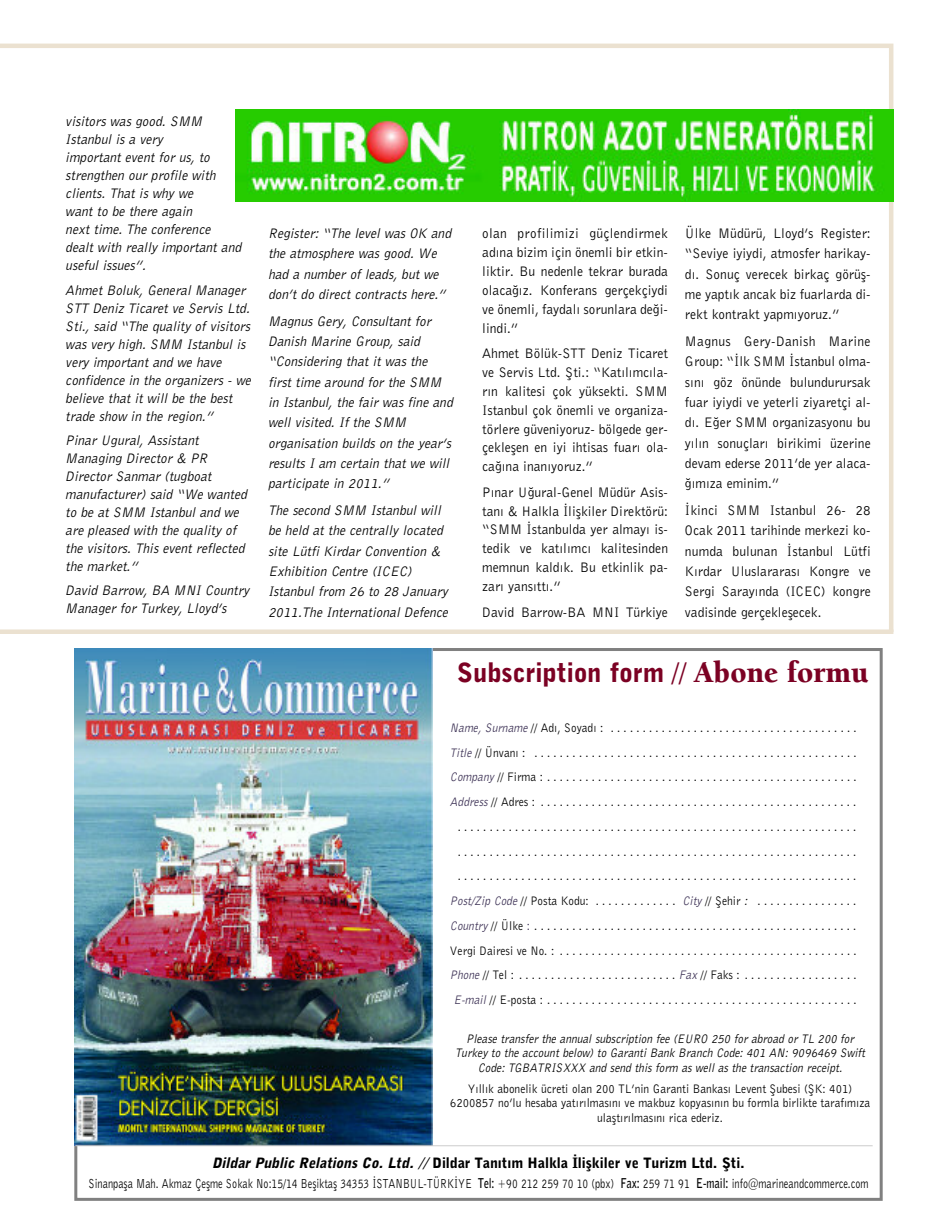
<style>
.page{position:relative;width:936px;height:1212px;background:#fff}
.page>*{position:absolute;margin:0;border:0;box-sizing:border-box;transform-origin:0 0}
.t1{font:26.25px "Bell Gothic BT Black Ti";color:#7b0123}
.t2{font:14.25px/18px "Bell Gothic BT Elek Italic Ti";color:#000;scale:.95 1}
.t3{font:14.25px/18.9px "Bell Gothic BT Roman Ti";color:#000;text-align:justify;scale:.95 1}
.t4{font:14.25px "Bell Gothic BT Black Ti";color:#000}
.t5{font:13.5px "Bell Gothic BT Roman Ti";color:#000;scale:.77 1}
.t6{font:12.75px/24.8px "Bell Gothic BT Roman Ti";color:#000;text-align:center;scale:.9 1}
.t7{font:12.75px/14.5px "Bell Gothic BT Elek Italic Ti";color:#000;text-align:center;scale:.9 1}
.s1{font-family:"Berkeley T Black";font-size:30.9px}
.s2{font-family:"Bell Gothic BT Elek Italic Ti";color:#403558}
.s3{font-family:"Bell Gothic BT Elek Italic Ti"}
.s4{color:#403558}
.s5{font-family:"Bell Gothic BT Black Elekt Italic Ti"}
.s6{font-family:"Bell Gothic BT Bold Ti"}
</style>
<div class="page">
<svg style="left:0;top:44px;width:893px;height:585px"></svg>
<div style="left:0;top:629px;width:893px;height:5px;background:#ebe1d0"></div>
<img style="left:74px;top:648px;width:358px;height:497px">
<hr style="left:75px;top:1145px;width:797px;height:1px;background:#ccc">
<img style="left:235px;top:109px;width:658px;height:93px">
<p class="t2" style="left:65px;top:112px;width:187px">visitors was good. SMM<br>Istanbul is a very<br>important event for us, to strengthen our profile with clients. That is why we<br>want to be there again<br>next time. The conference dealt with really important and useful issues”.</p>
<p class="t2" style="left:65px;top:280px;width:197px">Ahmet Boluk, General Manager<br>STT Deniz Ticaret ve Servis Ltd.<br>Sti., said “The quality of visitors was very high. SMM Istanbul is very important and we have confidence in the organizers - we believe that it will be the best trade show in the region.”</p>
<p class="t2" style="left:65px;top:431px;width:192px">Pinar Ugural, Assistant<br>Managing Director &amp; PR<br>Director Sanmar (tugboat manufacturer) said “We wanted to be at SMM Istanbul and we are pleased with the quality of the visitors. This event reflected the market.”</p>
<p class="t2" style="left:65px;top:581px;width:195px">David Barrow, BA MNI Country<br>Manager for Turkey, Lloyd’s</p>
<p class="t2" style="left:268px;top:223px;width:194px;line-height:20.2px">Register: “The level was OK and the atmosphere was good. We had a number of leads, but we don’t do direct contracts here.”</p>
<p class="t2" style="left:268px;top:310px;width:196px;line-height:20.2px">Magnus Gery, Consultant for<br>Danish Marine Group, said “Considering that it was the first time around for the SMM in Istanbul, the fair was fine and well visited. If the SMM organisation builds on the year’s results I am certain that we will participate in 2011.”</p>
<p class="t2" style="left:268px;top:500px;width:191px;line-height:20.2px">The second SMM Istanbul will be held at the centrally located site Lütfi Kirdar Convention &amp;<br>Exhibition Centre (ICEC)<br>Istanbul from 26 to 28 January<br>2011.The International Defence</p>
<p class="t3" style="left:482px;top:223px;width:197px">olan profilimizi güçlendirmek ad›na bizim için önemli bir etkin&shy;liktir. Bu nedenle tekrar burada olaca¤›z. Konferans gerçekçiydi ve önemli, faydal› sorunlara de¤i&shy;lindi.”</p>
<p class="t3" style="left:482px;top:343px;width:197px">Ahmet Bölük-STT Deniz Ticaret ve Servis Ltd. fiti.: “Kat›l›mc›la&shy;r›n kalitesi çok yüksekti. SMM Istanbul çok önemli ve organiza&shy;törlere güveniyoruz- bölgede ger&shy;çekleflen en iyi ihtisas fuar› ola&shy;ca¤›na inan›yoruz.”</p>
<p class="t3" style="left:482px;top:482px;width:197px">P›nar U¤ural-Genel Müdür Asis&shy;tan› &amp; Halkla ‹liflkiler Direktörü: “SMM ‹stanbulda yer almay› is&shy;tedik ve kat›l›mc› kalitesinden memnun kald›k. Bu etkinlik pa&shy;zar› yans›tt›.”</p>
<p class="t3" style="left:482px;top:602px;width:197px">David Barrow-BA MNI Türkiye</p>
<p class="t3" style="left:685px;top:223px;width:197px;line-height:20.2px">Ülke Müdürü, Lloyd’s Register: “Seviye iyiydi, atmosfer harikay&shy;d›. Sonuç verecek birkaç görüfl&shy;me yapt›k ancak biz fuarlarda di&shy;rekt kontrakt yapm›yoruz.”</p>
<p class="t3" style="left:685px;top:331px;width:197px;line-height:20.2px">Magnus Gery-Danish Marine Group: “‹lk SMM ‹stanbul olma&shy;s›n› göz önünde bulundurursak fuar iyiydi ve yeterli ziyaretçi al&shy;d›. E¤er SMM organizasyonu bu y›l›n sonuçlar› birikimi üzerine devam ederse 2011’de yer alaca-¤›m›za eminim.”</p>
<p class="t3" style="left:685px;top:500px;width:197px;line-height:20.2px">‹kinci SMM Istanbul 26- 28<br>Ocak 2011 tarihinde merkezi ko&shy;numda bulunan ‹stanbul Lütfi K›rdar Uluslararas› Kongre ve Sergi Saray›nda (ICEC) kongre vadisinde gerçekleflecek.</p>
<h1 class="t1" style="left:457px;top:656px;width:412px">Subscription form // <span class="s1">Abone formu</span></h1>
<p class="t6" style="left:450px;top:715px;width:453px"><span class="s2">Name, Surname</span> // Ad›, Soyad› : . . . . . . . . . . . . . . . . . . . . . . . . . . . . . . . . . . . . . . .<br><span class="s2">Title</span> // Ünvan› : . . . . . . . . . . . . . . . . . . . . . . . . . . . . . . . . . . . . . . . . . . . . . . . . . . .<br><span class="s2">Company</span> // Firma : . . . . . . . . . . . . . . . . . . . . . . . . . . . . . . . . . . . . . . . . . . . . . . . . .<br><span class="s2">Address</span>// Adres: .................................................. ............................................................... ............................................................... ...............................................................<br><span class="s2">Post/Zip Code</span> // Posta Kodu: . . . . . . . . . . . . . <span class="s2">City</span> // fiehir <span class="s3">:</span> . . . . . . . . . . . . . . . .<br><span class="s2">Country</span>// Ülke<span class="s4">:</span> ...................................................<br>Vergi Dairesi ve No. : . . . . . . . . . . . . . . . . . . . . . . . . . . . . . . . . . . . . . . . . . . . . . . .<br><span class="s2">Phone</span>// Tel: .........................<span class="s2">Fax</span>// Faks : . . . . . . . . . . . . . . . . . .<br><span class="s2">E-mail</span> // E-posta : . . . . . . . . . . . . . . . . . . . . . . . . . . . . . . . . . . . . . . . . . . . . . . . . .</p>
<p class="t7" style="left:455px;top:1031px;width:457px">Please transfer the annual subscription fee (EURO 250 for abroad or TL 200 for<br>Turkey to the account below) to Garanti Bank Branch Code: 401 AN: 9096469 Swift<br>Code: TGBATRISXXX and send this form as well as the transaction receipt.</p>
<p class="t6" style="left:450px;top:1081px;width:468px;line-height:14.5px">Y›ll›k abonelik ücreti olan 200 TL’nin Garanti Bankas› Levent fiubesi (fiK: 401)<br>6200857 no’lu hesaba yat›r›lmas›n› ve makbuz kopyas›n›n bu formla birlikte taraf›m›za ulaflt›r›lmas›n› rica ederiz.</p>
<p class="t4" style="left:212px;top:1153px;width:534px"><span class="s5">Dildar Public Relations Co. Ltd. //</span> Dildar Tan›t›m Halkla ‹liflkiler ve Turizm Ltd. fiti.</p>
<p class="t5" style="left:88px;top:1175px;width:1014px">Sinanpafla Mah. Akmaz Çeflme Sokak No:15/14 Befliktafl 34353 ‹STANBUL-TÜRK‹YE <span class="s6">Tel:</span> +90 212 259 70 10 (pbx) <span class="s6">Fax:</span> 259 71 91 <span class="s6">E-mail:</span> info@marineandcommerce.com</p>
</div>
